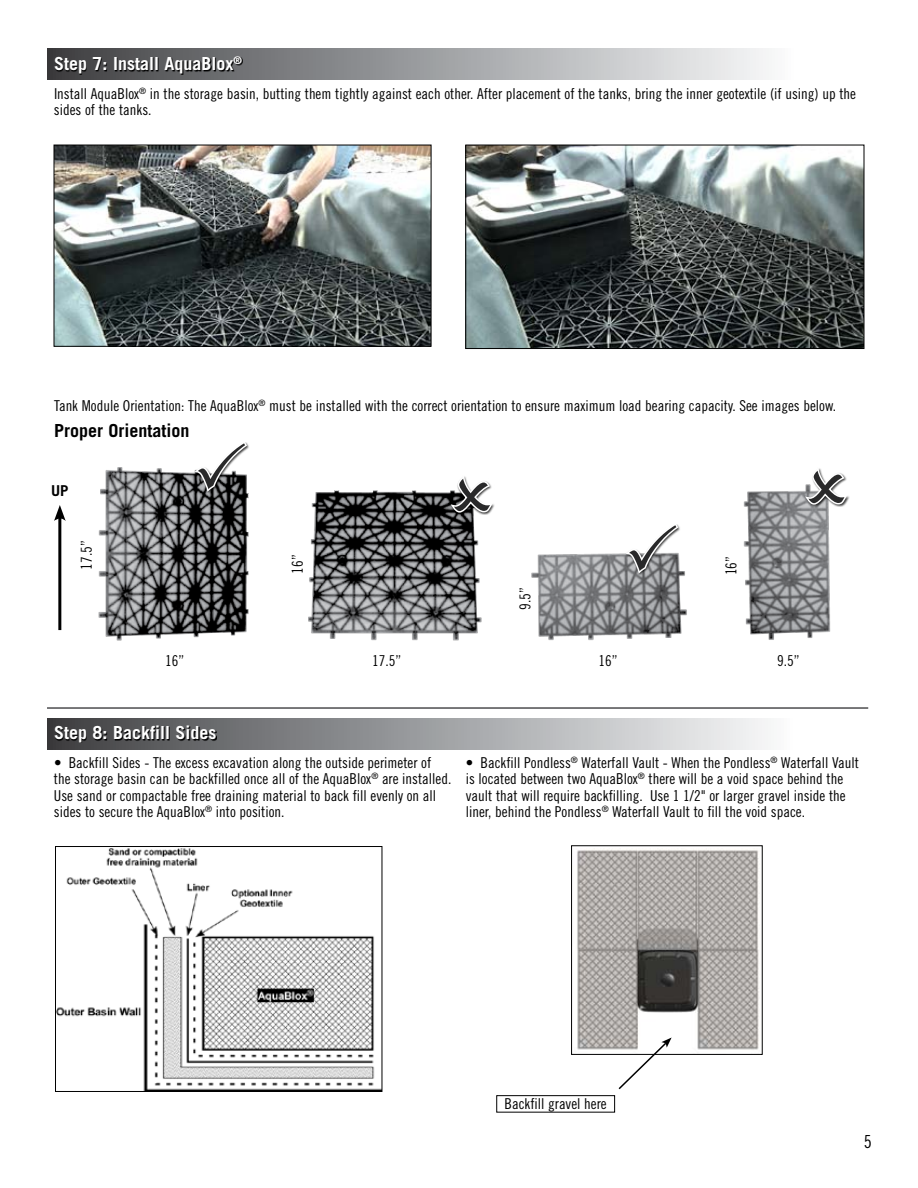
<style>
.page{position:relative;width:918px;height:1188px;background:#fff}
.page>*{position:absolute;margin:0;border:0;box-sizing:border-box;transform-origin:0 0}
.t1{font:700 18px "Trade Gothic LT Std";color:#fff}
.t2{font:700 18px "Trade Gothic LT Std";color:#000}
.t3{font:18px "Trade Gothic LT Std Cn 18";color:#000}
.t4{font:15px/16.5px "Trade Gothic LT Std Cn 18";color:#000}
.t5{font:700 15px "Trade Gothic LT Std";color:#000}
</style>
<div class="page">
<div style="left:47px;top:718px;width:871px;height:31px;background:linear-gradient(to right,#404245,#fff)"></div>
<hr style="left:47px;top:707px;width:821px;height:2px;background:#4d4d4f">
<img style="left:308px;top:491px;width:174px;height:150px">
<div style="left:451px;top:475px;width:45px;height:40px;background:#000;opacity:.75"></div>
<img style="left:743px;top:491px;width:88px;height:149px">
<div style="left:805px;top:467px;width:45px;height:40px;background:#000;opacity:.75"></div>
<img style="left:531px;top:553px;width:156px;height:88px">
<img style="left:98px;top:467px;width:151px;height:174px">
<hr style="left:58px;top:515px;width:3px;height:115px;background:#000">
<svg style="left:54px;top:505px;width:12px;height:16px"></svg>
<div style="left:47px;top:49px;width:871px;height:30px;background:linear-gradient(to right,#404245,#fff)"></div>
<svg style="left:56px;top:57px;width:187px;height:17px;background:#3b3b3d"></svg>
<svg style="left:56px;top:726px;width:161px;height:17px;background:#383839"></svg>
<img style="left:56px;top:147px;width:373px;height:198px">
<div style="left:54px;top:145px;width:377px;height:202px;border:1px solid #000"></div>
<img style="left:467px;top:147px;width:395px;height:200px">
<div style="left:465px;top:145px;width:399px;height:204px;border:1px solid #000"></div>
<img style="left:577px;top:849px;width:183px;height:201px">
<div style="left:571px;top:846px;width:191px;height:209px;border:1px solid #000"></div>
<div style="left:496px;top:1095px;width:119px;height:18px;border:1px solid #000"></div>
<svg style="left:617px;top:1038px;width:55px;height:52px"></svg>
<img style="left:57px;top:848px;width:323px;height:242px">
<div style="left:55px;top:846px;width:327px;height:246px;border:1px solid #000"></div>
<svg style="left:448px;top:475px;width:48px;height:39px"></svg>
<svg style="left:802px;top:467px;width:48px;height:39px"></svg>
<svg style="left:622px;top:524px;width:58px;height:53px"></svg>
<svg style="left:191px;top:442px;width:58px;height:53px"></svg>
<p class="t1" style="left:54px;top:52px;width:189px">Step 7: Install AquaBlox<sup>®</sup></p>
<p class="t4" style="left:54px;top:85px;width:804px">Install AquaBlox<sup>®</sup> in the storage basin, butting them tightly against each other. After placement of the tanks, bring the inner geotextile (if using) up the sides of the tanks.</p>
<p class="t4" style="left:54px;top:397px;width:784px">Tank Module Orientation: The AquaBlox<sup>®</sup> must be installed with the correct orientation to ensure maximum load bearing capacity. See images below.</p>
<p class="t2" style="left:54px;top:420px;width:137px">Proper Orientation</p>
<p class="t5" style="left:51px;top:481px;width:19px">UP</p>
<p class="t4" style="left:78px;top:570px;width:31px;rotate:-90deg">17.5”</p>
<p class="t4" style="left:165px;top:652px;width:21px">16”</p>
<p class="t4" style="left:289px;top:574px;width:21px;rotate:-90deg">16”</p>
<p class="t4" style="left:372px;top:652px;width:31px">17.5”</p>
<p class="t4" style="left:517px;top:610px;width:24px;rotate:-90deg">9.5”</p>
<p class="t4" style="left:598px;top:652px;width:21px">16”</p>
<p class="t4" style="left:723px;top:575px;width:21px;rotate:-90deg">16”</p>
<p class="t4" style="left:777px;top:652px;width:24px">9.5”</p>
<p class="t1" style="left:54px;top:721px;width:164px">Step 8: Backfill Sides</p>
<p class="t4" style="left:54px;top:754px;width:399px">• Backfill Sides - The excess excavation along the outside perimeter of the storage basin can be backfilled once all of the AquaBlox<sup>®</sup> are installed.<br>Use sand or compactable free draining material to back fill evenly on all sides to secure the AquaBlox<sup>®</sup> into position.</p>
<p class="t4" style="left:466px;top:754px;width:395px">• Backfill Pondless<sup>®</sup> Waterfall Vault - When the Pondless<sup>®</sup> Waterfall Vault is located between two AquaBlox<sup>®</sup> there will be a void space behind the vault that will require backfilling. Use 1 1/2" or larger gravel inside the liner, behind the Pondless<sup>®</sup> Waterfall Vault to fill the void space.</p>
<p class="t4" style="left:505px;top:1096px;width:104px">Backfill gravel here</p>
<p class="t3" style="left:864px;top:1131px;width:9px">5</p>
</div>
